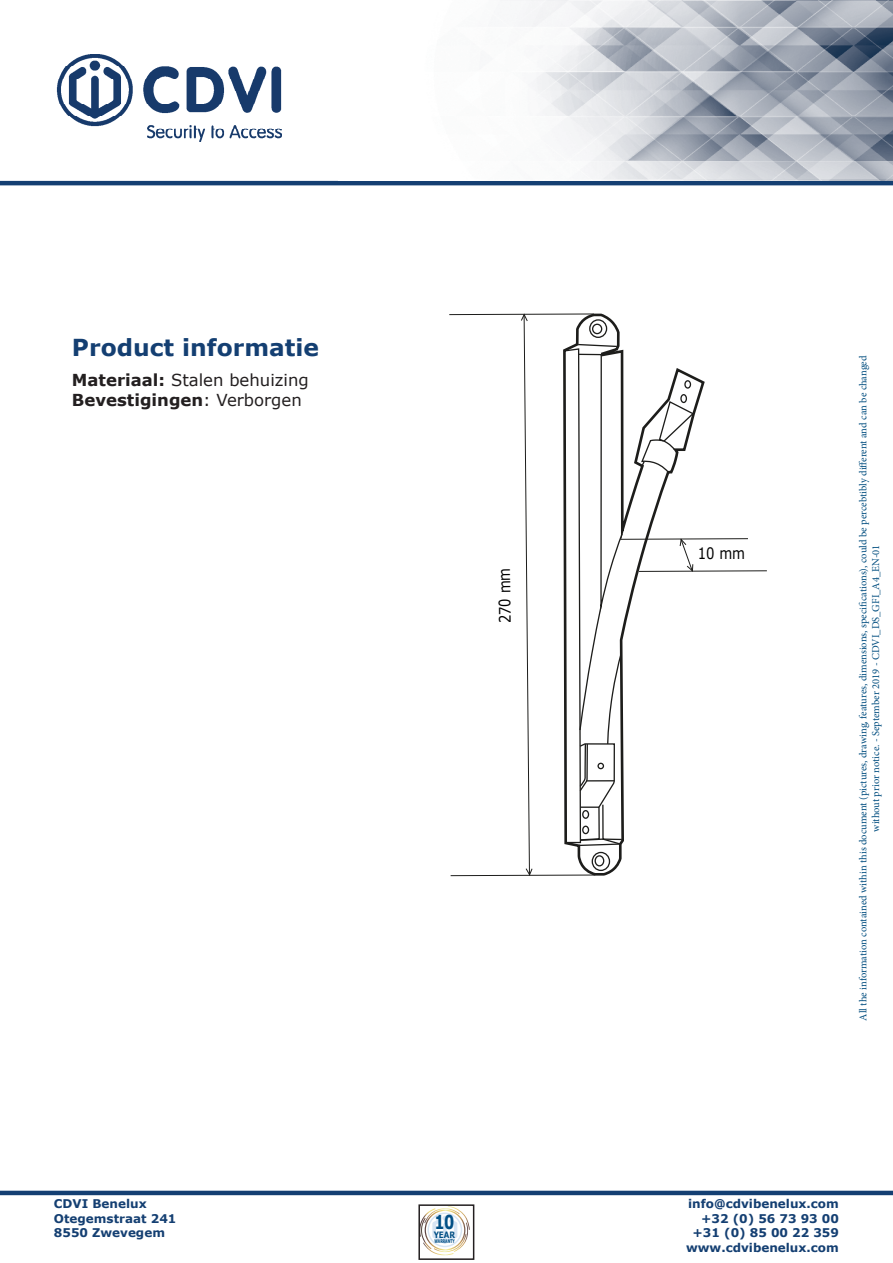
<style>
.page{position:relative;width:893px;height:1263px;background:#fff}
.page>*{position:absolute;margin:0;border:0;box-sizing:border-box;transform-origin:0 0}
.t1{font:700 23.4px "Verdana";color:#143f72}
.t2{font:700 19.2px "Verdana";color:#014f85;scale:.75 1}
.t3{font:16.5px "Verdana";color:#231f20}
.t4{font:700 16.5px "Verdana";color:#231f20}
.t5{font:15.75px "Verdana";color:#000;scale:.84 1}
.t6{font:700 12px/14.4px "Verdana";color:#143f72;text-align:right}
.t7{font:10.5px/12.6px "Minion Pro";color:#014d7f;text-align:center}
.t8{font:700 8.85px "Verdana";color:#014f85;scale:.82 1}
.t9{font:700 5.1px "Verdana";color:#014f85;scale:.62 1}
.s1{font-weight:700}
.s2{font-weight:400}
</style>
<div class="page">
<hr style="left:0;top:1191px;width:893px;height:4px;background:#143f72">
<img style="left:56px;top:54px;width:226px;height:88px">
<svg style="left:421px;top:1207px;width:49px;height:48px"></svg>
<div style="left:418px;top:1204px;width:56px;height:56px;border:2px solid #231f20"></div>
<hr style="left:0;top:181px;width:893px;height:4px;background:#143f72">
<img style="left:501px;top:0;width:392px;height:181px">
<svg style="left:449px;top:313px;width:318px;height:563px"></svg>
<p class="t1" style="left:72px;top:331px;width:249px">Product informatie</p>
<p class="t3" style="left:72px;top:369px;width:238px"><span class="s1">Materiaal:</span> Stalen behuizing</p>
<p class="t4" style="left:72px;top:388px;width:231px">Bevestigingen<span class="s2">: Verborgen</span></p>
<p class="t5" style="left:495px;top:624px;width:68px;rotate:-91deg">270 mm</p>
<p class="t6" style="left:54px;top:1196px;width:94px">CDVI Benelux</p>
<p class="t6" style="left:54px;top:1211px;width:124px">Otegemstraat 241</p>
<p class="t6" style="left:54px;top:1225px;width:113px">8550 Zwevegem</p>
<p class="t2" style="left:434px;top:1210px;width:28px">10</p>
<p class="t9" style="left:434px;top:1238px;width:34px">WARRANTY</p>
<p class="t8" style="left:434px;top:1228px;width:28px">YEAR</p>
<p class="t5" style="left:698px;top:544px;width:58px">10 mm</p>
<p class="t7" style="left:857px;top:1020px;width:667px;rotate:-90deg">All the information contained within this document (pictures, drawing, features, dimensions, specifications), could be percebtibly different and can be changed without prior notice. - September 2019 - CDVI_DS_GFI_A4_EN-01</p>
<p class="t6" style="left:688px;top:1196px;width:152px">info@cdvibenelux.com</p>
<p class="t6" style="left:686px;top:1211px;width:154px">+32 (0) 56 73 93 00 +31 (0) 85 00 22 359 www.cdvibenelux.com</p>
</div>
